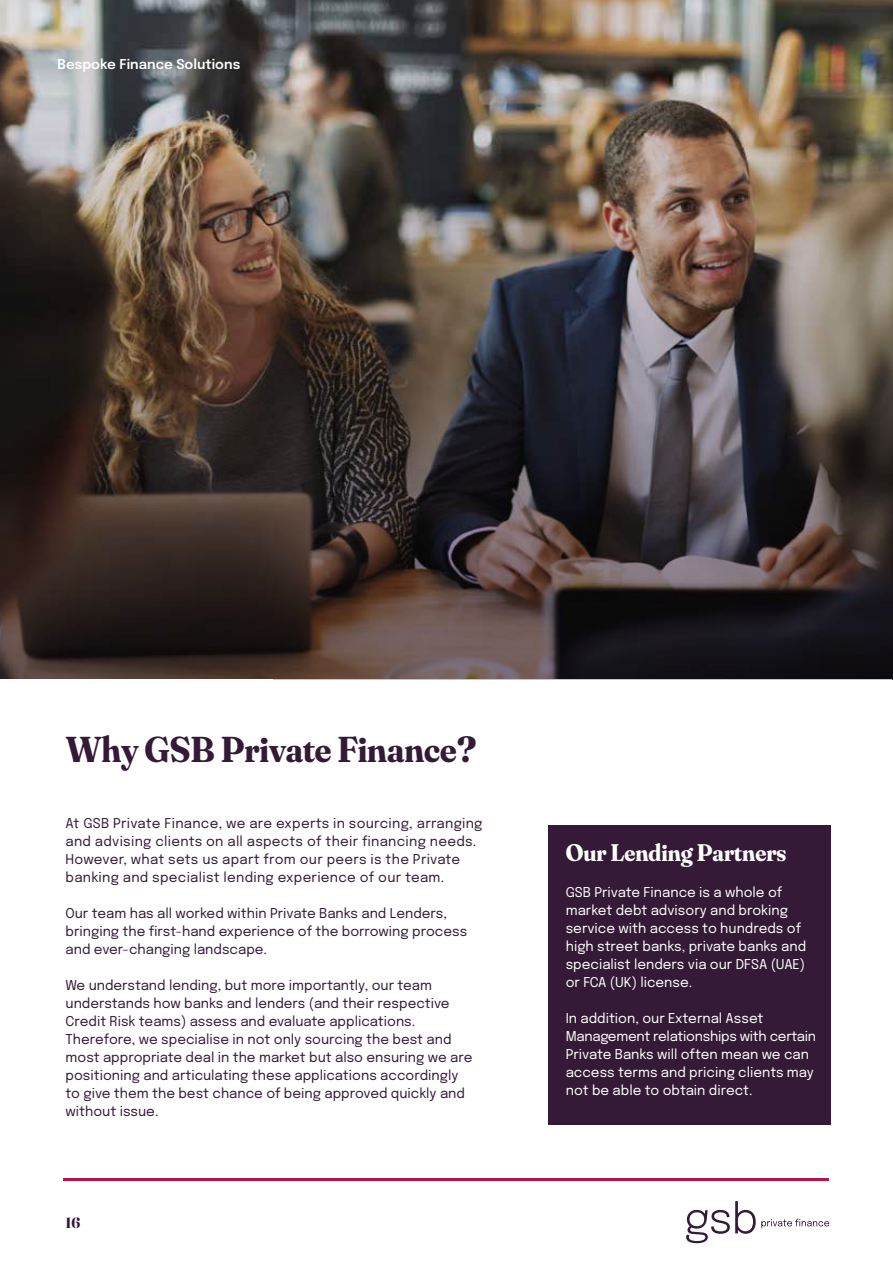
<style>
.page{position:relative;width:893px;height:1263px;background:#fff}
.page>*{position:absolute;margin:0;border:0;box-sizing:border-box;transform-origin:0 0}
.t1{font:700 36px "Fraunces 144 pt Soft";color:#341a37}
.t2{font:700 24px "Fraunces 144 pt Soft";color:#fff}
.t3{font:700 15px "Fraunces 144 pt";color:#341a37}
.t4{font:13.5px/18px "Epilogue";color:#341a37}
.t5{font:13.5px/18px "Epilogue";color:#fff}
.t6{font:13.5px/18px "Epilogue";letter-spacing:.02em;color:#341a37}
.t7{font:600 13.5px "Epilogue";color:#fff}
</style>
<div class="page">
<img style="left:0;top:1px;width:893px;height:678px">
<div style="left:549px;top:825px;width:282px;height:299px;background:#341a37"></div>
<hr style="left:64px;top:1178px;width:765px;height:3px;background:#bb114a">
<svg style="left:686px;top:1201px;width:143px;height:42px"></svg>
<p class="t7" style="left:58px;top:54px;width:184px">Bespoke Finance Solutions</p>
<h1 class="t1" style="left:66px;top:723px;width:412px">Why GSB Private Finance?</h1>
<p class="t6" style="left:66px;top:813px;width:418px">At GSB Private Finance, we are experts in sourcing, arranging and advising clients on all aspects of their financing needs.<br>However, what sets us apart from our peers is the Private banking and specialist lending experience of our team.</p>
<p class="t4" style="left:66px;top:903px;width:403px">Our team has all worked within Private Banks and Lenders, bringing the first-hand experience of the borrowing process and ever-changing landscape.</p>
<p class="t4" style="left:66px;top:975px;width:408px">We understand lending, but more importantly, our team understands how banks and lenders (and their respective Credit Risk teams) assess and evaluate applications.<br>Therefore, we specialise in not only sourcing the best and most appropriate deal in the market but also ensuring we are positioning and articulating these applications accordingly to give them the best chance of being approved quickly and without issue.</p>
<p class="t3" style="left:66px;top:1211px;width:16px">16</p>
<h2 class="t2" style="left:566px;top:835px;width:222px">Our Lending Partners</h2>
<p class="t5" style="left:566px;top:882px;width:242px">GSB Private Finance is a whole of market debt advisory and broking service with access to hundreds of high street banks, private banks and specialist lenders via our DFSA (UAE) or FCA (UK) license.</p>
<p class="t5" style="left:566px;top:1008px;width:252px">In addition, our External Asset Management relationships with certain Private Banks will often mean we can access terms and pricing clients may not be able to obtain direct.</p>
</div>
